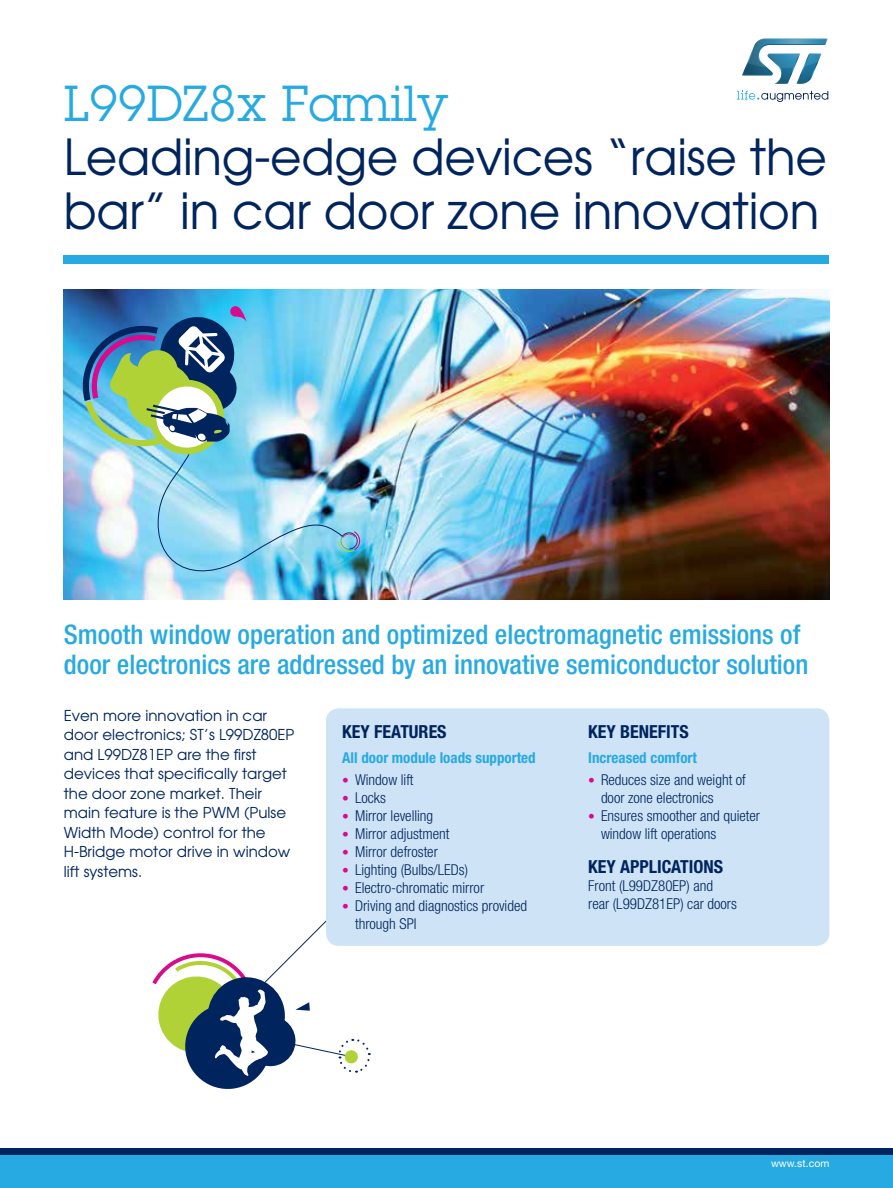
<style>
.page{position:relative;width:893px;height:1188px;background:#fff}
.page>*{position:absolute;margin:0;border:0;box-sizing:border-box;transform-origin:0 0}
.t1{font:49.5px/54px "Avant Garde";letter-spacing:-.005em;color:#00245d}
.t2{font:49.5px "Lubalin Graph Std";color:#27aae1}
.t3{font:500 condensed 27px/30px "Helvetica Neue LT Std";color:#27aae1}
.t4{font:700 condensed 18px "Helvetica Neue LT Std";color:#00245d}
.t5{font:300 condensed 15px/18px "Helvetica Neue LT Std";color:#00245d}
.t6{font:15px/19.5px "Avant Garde";color:#00245d}
.t7{font:700 condensed 15px "Helvetica Neue LT Std";color:#27aae1}
.t8{font:10.5px "Helvetica Neue LT Std";color:#fff}
.s1{font-size:13.5px;color:#d80b8c}
</style>
<div class="page">
<div style="left:0;top:1154px;width:893px;height:34px;background:#27aae1"></div>
<div style="left:0;top:1148px;width:893px;height:6px;background:#00245d"></div>
<svg style="left:737px;top:91px;width:91px;height:11px"></svg>
<svg style="left:742px;top:38px;width:86px;height:46px"></svg>
<img style="left:64px;top:289px;width:765px;height:311px">
<div style="left:64px;top:255px;width:765px;height:9px;background:#27aae1"></div>
<div style="left:326px;top:708px;width:503px;height:238px;background:#cee3f6;border-radius:13px"></div>
<svg style="left:152px;top:920px;width:219px;height:169px"></svg>
<img style="left:82px;top:306px;width:280px;height:281px">
<h1 class="t2" style="left:64px;top:72px;width:387px">L99DZ8x Family</h1>
<h1 class="t1" style="left:64px;top:129px;width:765px">Leading-edge devices “raise the bar” in car door zone innovation</h1>
<h2 class="t3" style="left:64px;top:619px;width:746px">Smooth window operation and optimized electromagnetic emissions of door electronics are addressed by an innovative semiconductor solution</h2>
<p class="t6" style="left:64px;top:705px;width:232px">Even more innovation in car door electronics; ST’s L99DZ80EP and L99DZ81EP are the first devices that specifically target the door zone market. Their main feature is the PWM (Pulse<br>Width Mode) control for the<br>H-Bridge motor drive in window lift systems.</p>
<p class="t4" style="left:342px;top:721px;width:96px">Key Features</p>
<p class="t7" style="left:342px;top:748px;width:195px">All door module loads supported</p>
<p class="t5" style="left:342px;top:770px;width:73px"><span class="s1">•</span> Window lift</p>
<p class="t5" style="left:342px;top:788px;width:45px"><span class="s1">•</span> Locks</p>
<p class="t5" style="left:342px;top:806px;width:92px"><span class="s1">•</span> Mirror levelling</p>
<p class="t5" style="left:342px;top:824px;width:109px"><span class="s1">•</span> Mirror adjustment</p>
<p class="t5" style="left:342px;top:842px;width:97px"><span class="s1">•</span> Mirror defroster</p>
<p class="t5" style="left:342px;top:860px;width:127px"><span class="s1">•</span> Lighting (Bulbs/LEDs)</p>
<p class="t5" style="left:342px;top:878px;width:143px"><span class="s1">•</span> Electro-chromatic mirror</p>
<p class="t5" style="left:355px;top:896px;width:174px;text-indent:-13px"><span class="s1">•</span> Driving and diagnostics provided through SPI</p>
<p class="t4" style="left:588px;top:721px;width:102px">KEY BENEFITS</p>
<p class="t7" style="left:588px;top:748px;width:110px">Increased comfort</p>
<p class="t5" style="left:601px;top:770px;width:146px;text-indent:-13px"><span class="s1">•</span> Reduces size and weight of door zone electronics</p>
<p class="t5" style="left:601px;top:806px;width:161px;text-indent:-13px"><span class="s1">•</span> Ensures smoother and quieter window lift operations</p>
<p class="t4" style="left:588px;top:855px;width:136px">KEY APPLICATIONS</p>
<p class="t5" style="left:588px;top:876px;width:150px">Front (L99DZ80EP) and rear (L99DZ81EP) car doors</p>
<p class="t8" style="left:771px;top:1157px;width:60px">www.st.com</p>
</div>
